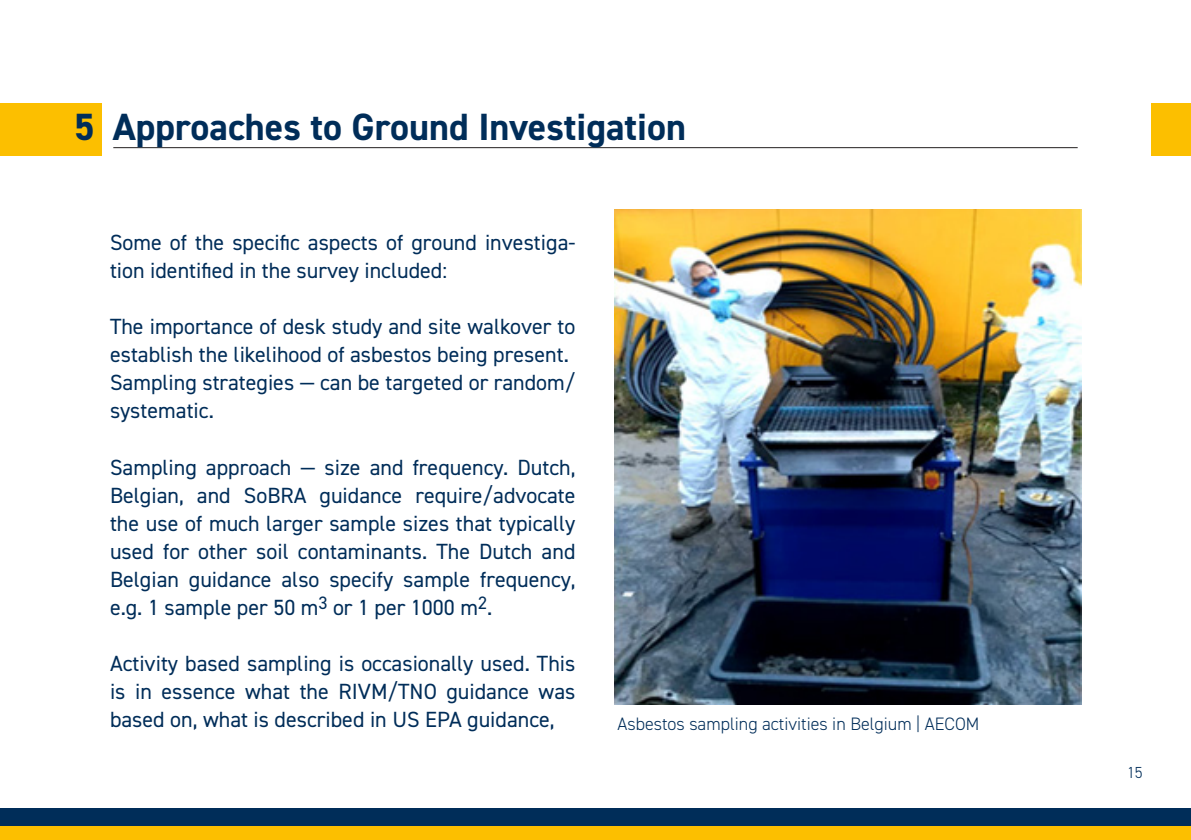
<style>
.page{position:relative;width:1191px;height:840px;background:#fff}
.page>*{position:absolute;margin:0;border:0;box-sizing:border-box;transform-origin:0 0}
.title_1{font:700 38px "DIN2014";color:#002d59}
.broodtekst{font:22px/28px "DIN2014";color:#002d59}
.subscript{font:300 18px "DIN2014";color:#002d59}
.t1{font:300 16px "DIN2014";color:#002d59}
</style>
<div class="page">
<div style="left:0;top:807px;width:1191px;height:19px;background:#002d59"></div>
<div style="left:0;top:826px;width:1191px;height:13px;background:#fcbf00"></div>
<hr style="left:113px;top:147px;width:964px;height:1px;background:#231f20">
<div style="left:0;top:103px;width:101px;height:53px;background:#fcbf00"></div>
<div style="left:1151px;top:103px;width:40px;height:53px;background:#fcbf00"></div>
<img style="left:614px;top:209px;width:467px;height:495px">
<p class="title_1" style="left:74px;top:101px;width:22px">5</p>
<p class="title_1" style="left:113px;top:101px;width:574px">Approaches to Ground Investigation</p>
<p class="broodtekst" style="left:110px;top:228px;width:467px">Some of the specific aspects of ground investiga&shy;tion identified in the survey included:</p>
<p class="broodtekst" style="left:110px;top:312px;width:467px">The importance of desk study and site walkover to establish the likelihood of asbestos being present.</p>
<p class="broodtekst" style="left:110px;top:368px;width:467px">Sampling strategies — can be targeted or random/ systematic.</p>
<p class="broodtekst" style="left:110px;top:452px;width:467px;text-align:justify">Sampling approach — size and frequency. Dutch, Belgian, and SoBRA guidance require/advocate the use of much larger sample sizes that typically used for other soil contaminants. The Dutch and Belgian guidance also specify sample frequency, e.g. 1 sample per 50 m<sup>3</sup> or 1 per 1000 m<sup>2</sup>.</p>
<p class="broodtekst" style="left:110px;top:648px;width:467px;text-align:justify">Activity based sampling is occasionally used. This is in essence what the RIVM/TNO guidance was based on, what is described in US EPA guidance,</p>
<p class="subscript" style="left:617px;top:712px;width:363px">Asbestos sampling activities in Belgium | AECOM</p>
<p class="t1" style="left:1127px;top:762px;width:17px">15</p>
</div>
